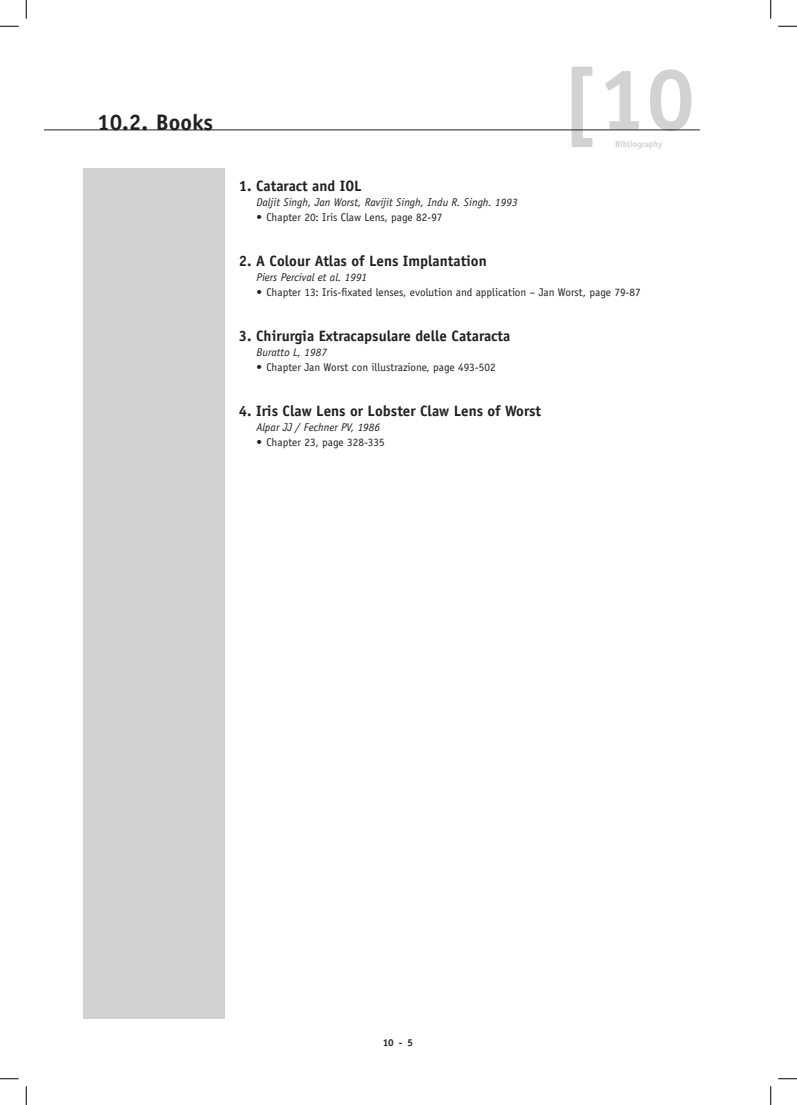
<style>
.page{position:relative;width:797px;height:1105px;background:#fff}
.page>*{position:absolute;margin:0;border:0;box-sizing:border-box;transform-origin:0 0}
.t1{font:700 87.5px "Officina Sans";color:#d1d2d4}
.t2{font:700 22.5px "Officina Sans";color:#231f20}
.t3{font:700 15px "Officina Sans";color:#231f20}
.t4{font:11.25px "Officina Sans";color:#231f20}
.t5{font:italic 11.25px "Officina Sans";color:#231f20}
.t6{font:700 10px "Officina Sans";color:#231f20}
.t7{font:700 8.75px "Officina Sans";color:#d1d2d4}
</style>
<div class="page">
<hr style="left:44px;top:130px;width:655px;height:1px;background:#231f20">
<div style="left:83px;top:168px;width:142px;height:850px;background:#d1d2d4"></div>
<svg style="left:0;top:25px;width:19px;height:2px"></svg>
<svg style="left:778px;top:25px;width:19px;height:2px"></svg>
<svg style="left:0;top:1078px;width:19px;height:1px"></svg>
<svg style="left:778px;top:1078px;width:19px;height:1px"></svg>
<svg style="left:25px;top:0;width:2px;height:19px"></svg>
<svg style="left:25px;top:1086px;width:2px;height:19px"></svg>
<svg style="left:770px;top:0;width:1px;height:19px"></svg>
<svg style="left:770px;top:1086px;width:1px;height:19px"></svg>
<h2 class="t2" style="left:97px;top:109px;width:117px">10.2. Books</h2>
<h1 class="t1" style="left:560px;top:45px;width:136px">[10</h1>
<p class="t7" style="left:615px;top:139px;width:49px">Bibliography</p>
<h3 class="t3" style="left:239px;top:177px;width:124px">1. Cataract and IOL</h3>
<p class="t5" style="left:256px;top:196px;width:263px">Daljit Singh, Jan Worst, Ravijit Singh, Indu R. Singh. 1993</p>
<p class="t4" style="left:256px;top:211px;width:188px">• Chapter 20: Iris Claw Lens, page 82-97</p>
<h3 class="t3" style="left:239px;top:252px;width:249px">2. A Colour Atlas of Lens Implantation</h3>
<p class="t5" style="left:256px;top:271px;width:112px">Piers Percival et al. 1991</p>
<p class="t4" style="left:256px;top:286px;width:386px">• Chapter 13: Iris-fixated lenses, evolution and application – Jan Worst, page 79-87</p>
<h3 class="t3" style="left:239px;top:327px;width:273px">3. Chirurgia Extracapsulare delle Cataracta</h3>
<p class="t5" style="left:256px;top:346px;width:72px">Buratto L, 1987</p>
<p class="t4" style="left:256px;top:361px;width:241px">• Chapter Jan Worst con illustrazione, page 493-502</p>
<h3 class="t3" style="left:239px;top:402px;width:303px">4. Iris Claw Lens or Lobster Claw Lens of Worst</h3>
<p class="t5" style="left:256px;top:421px;width:125px">Alpar JJ / Fechner PV, 1986</p>
<p class="t4" style="left:256px;top:436px;width:130px">• Chapter 23, page 328-335</p>
<p class="t6" style="left:383px;top:1036px;width:32px">10 - 5</p>
</div>
